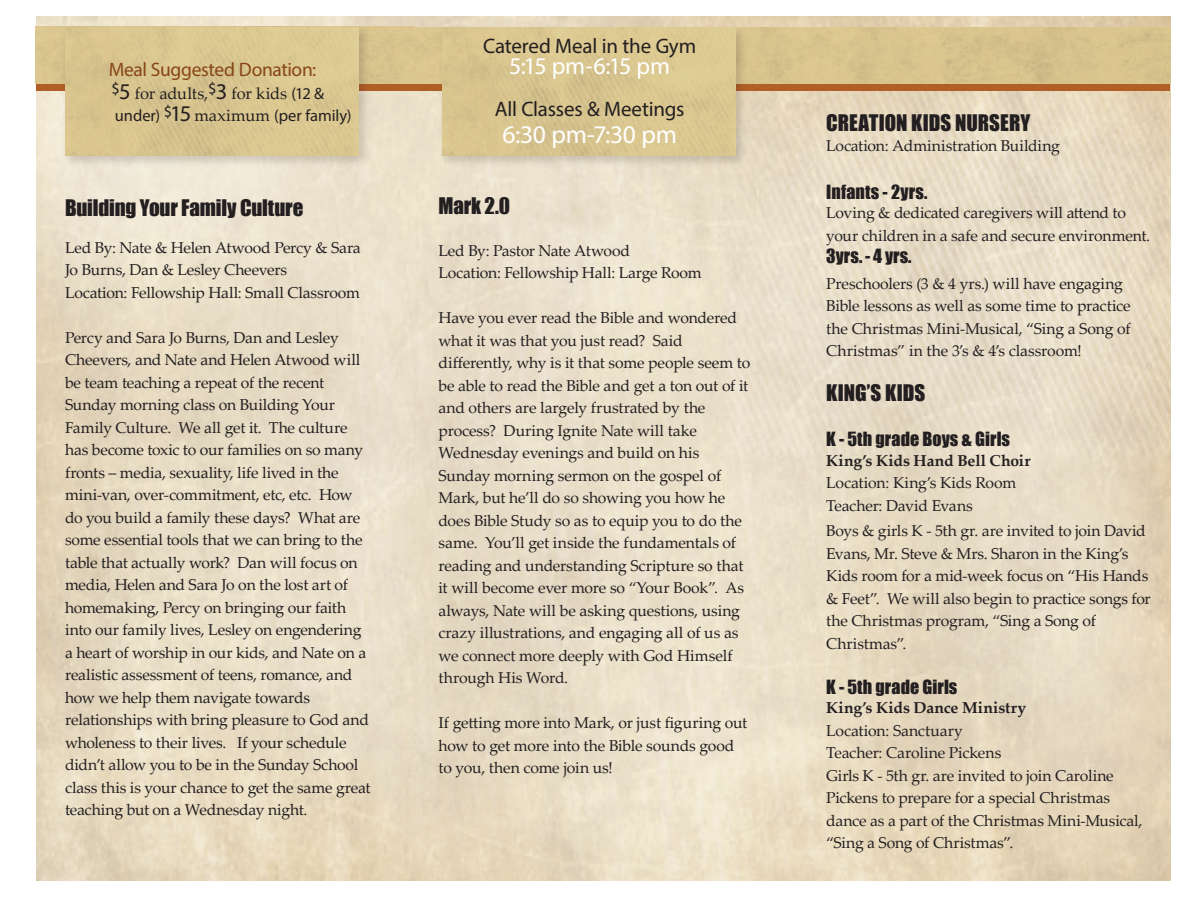
<style>
.page{position:relative;width:1188px;height:918px;background:#fff}
.page>*{position:absolute;margin:0;border:0;box-sizing:border-box;transform-origin:0 0}
.t1{font:25.5px "Myriad Pro";letter-spacing:-.01em;color:#fff}
.t2{font:24px "Myriad Pro";letter-spacing:-.045em;color:#fff}
.t3{font:21px "Impact";letter-spacing:-.005em;color:#231f20}
.t4{font:21px "Myriad Pro";letter-spacing:-.01em;color:#231f20}
.t5{font:19.5px "Myriad Pro";letter-spacing:-.015em;color:#884616}
.t6{font:18px "Impact";letter-spacing:.005em;color:#231f20}
.t7{font:16.5px "Myriad Pro";color:#231f20}
.t8{font:16.5px "Palatino Linotype";letter-spacing:-.015em;color:#231f20}
.t9{font:15.75px/22.5px "Palatino Linotype";letter-spacing:-.015em;color:#231f20}
.t10{font:700 15.75px "Palatino Linotype";color:#231f20}
.s1{font-family:"Myriad Pro";font-size:22.5px}
.s2{font-family:"Myriad Pro"}
.s3{font-size:22.5px}
.s4{font-family:"Palatino Linotype"}
</style>
<div class="page">
<div style="left:36px;top:84px;width:1134px;height:7px;background:#b25e27"></div>
<div style="left:413px;top:27px;width:757px;height:57px;background:#d8c38d"></div>
<div style="left:414px;top:27px;width:404px;height:57px;background:#d9c48e"></div>
<div style="left:36px;top:27px;width:377px;height:57px;background:#d9c48e"></div>
<div style="left:61px;top:25px;width:309px;height:143px;background:#231f20;opacity:.17"></div>
<div style="left:65px;top:27px;width:294px;height:128px;background:#dac68f"></div>
<div style="left:438px;top:25px;width:309px;height:143px;background:#231f20;opacity:.17"></div>
<div style="left:442px;top:27px;width:294px;height:128px;background:#dac68f"></div>
<p class="t5" style="left:109px;top:58px;width:209px">Meal Suggested Donation:</p>
<p class="t8" style="left:111px;top:82px;width:214px"><sup>$</sup><span class="s1">5</span> for adults,<sup>$</sup><span class="s1">3</span> for kids <span class="s2">(12 &amp;</span></p>
<p class="t7" style="left:115px;top:106px;width:238px">under) $<span class="s3">15</span> <span class="s4">maximum</span> (per family)</p>
<p class="t3" style="left:65px;top:191px;width:240px">Building Your Family Culture</p>
<p class="t9" style="left:65px;top:236px;width:297px">Led By: Nate &amp; Helen Atwood Percy &amp; Sara<br>Jo Burns, Dan &amp; Lesley Cheevers</p>
<p class="t9" style="left:65px;top:281px;width:297px">Location: Fellowship Hall: Small Classroom</p>
<p class="t9" style="left:65px;top:326px;width:307px">Percy and Sara Jo Burns, Dan and Lesley Cheevers, and Nate and Helen Atwood will be team teaching a repeat of the recent Sunday morning class on Building Your Family Culture. We all get it. The culture has become toxic to our families on so many fronts – media, sexuality, life lived in the mini-van, over-commitment, etc, etc. How do you build a family these days? What are some essential tools that we can bring to the table that actually work? Dan will focus on media, Helen and Sara Jo on the lost art of homemaking, Percy on bringing our faith into our family lives, Lesley on engendering a heart of worship in our kids, and Nate on a realistic assessment of teens, romance, and how we help them navigate towards relationships with bring pleasure to God and wholeness to their lives. If your schedule didn’t allow you to be in the Sunday School class this is your chance to get the same great teaching but on a Wednesday night.</p>
<p class="t4" style="left:483px;top:33px;width:215px">Catered Meal in the Gym</p>
<p class="t2" style="left:509px;top:52px;width:162px">5:15 pm-6:15 pm</p>
<p class="t4" style="left:495px;top:96px;width:191px">All Classes &amp; Meetings</p>
<p class="t1" style="left:502px;top:119px;width:176px">6:30 pm-7:30 pm</p>
<p class="t3" style="left:439px;top:189px;width:73px">Mark 2.0</p>
<p class="t9" style="left:439px;top:238px;width:193px">Led By: Pastor Nate Atwood</p>
<p class="t9" style="left:439px;top:261px;width:265px">Location: Fellowship Hall: Large Room</p>
<p class="t9" style="left:439px;top:306px;width:313px">Have you ever read the Bible and wondered what it was that you just read? Said differently, why is it that some people seem to be able to read the Bible and get a ton out of it and others are largely frustrated by the process? During Ignite Nate will take Wednesday evenings and build on his Sunday morning sermon on the gospel of Mark, but he’ll do so showing you how he does Bible Study so as to equip you to do the same. You’ll get inside the fundamentals of reading and understanding Scripture so that it will become ever more so “Your Book”. As always, Nate will be asking questions, using crazy illustrations, and engaging all of us as we connect more deeply with God Himself through His Word.</p>
<p class="t9" style="left:439px;top:711px;width:310px">If getting more into Mark, or just figuring out how to get more into the Bible sounds good to you, then come join us!</p>
<p class="t3" style="left:826px;top:107px;width:206px">CREATION KIDS NURSERY</p>
<p class="t9" style="left:826px;top:133px;width:235px">Location: Administration Building</p>
<p class="t6" style="left:826px;top:178px;width:103px">Infants - 2yrs.</p>
<p class="t9" style="left:826px;top:201px;width:325px">Loving &amp; dedicated caregivers will attend to your children in a safe and secure environment.</p>
<p class="t6" style="left:826px;top:242px;width:87px">3yrs. - 4 yrs.</p>
<p class="t9" style="left:826px;top:271px;width:306px">Preschoolers (3 &amp; 4 yrs.) will have engaging Bible lessons as well as some time to practice the Christmas Mini-Musical, “Sing a Song of Christmas” in the 3’s &amp; 4’s classroom!</p>
<p class="t3" style="left:826px;top:377px;width:101px">KING’S KIDS</p>
<p class="t6" style="left:826px;top:425px;width:185px">K - 5th grade Boys &amp; Girls</p>
<p class="t10" style="left:826px;top:449px;width:206px">King’s Kids Hand Bell Choir</p>
<p class="t9" style="left:826px;top:471px;width:192px">Location: King’s Kids Room</p>
<p class="t9" style="left:826px;top:493px;width:148px">Teacher: David Evans</p>
<p class="t9" style="left:826px;top:519px;width:326px">Boys &amp; girls K - 5th gr. are invited to join David Evans, Mr. Steve &amp; Mrs. Sharon in the King’s Kids room for a mid-week focus on “His Hands &amp; Feet”. We will also begin to practice songs for the Christmas program, “Sing a Song of Christmas”.</p>
<p class="t6" style="left:826px;top:673px;width:133px">K - 5th grade Girls</p>
<p class="t10" style="left:826px;top:696px;width:201px">King’s Kids Dance Ministry</p>
<p class="t9" style="left:826px;top:718px;width:138px">Location: Sanctuary</p>
<p class="t9" style="left:826px;top:741px;width:177px">Teacher: Caroline Pickens</p>
<p class="t9" style="left:826px;top:763px;width:318px">Girls K - 5th gr. are invited to join Caroline Pickens to prepare for a special Christmas dance as a part of the Christmas Mini-Musical, “Sing a Song of Christmas”.</p>
</div>
